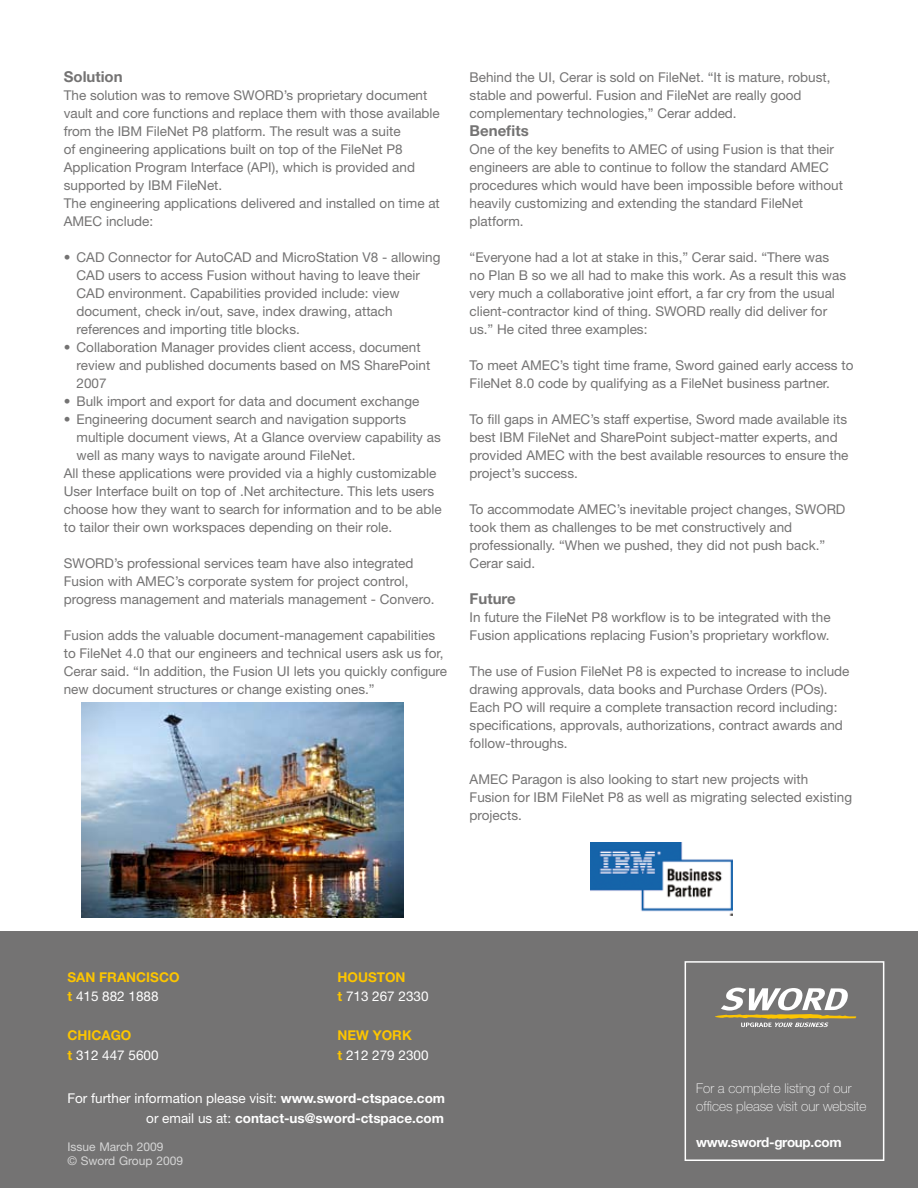
<style>
.page{position:relative;width:918px;height:1188px;background:#fff}
.page>*{position:absolute;margin:0;border:0;box-sizing:border-box;transform-origin:0 0}
.t1{font:700 15px "Helvetica Neue LT Std";color:#747373}
.t2{font:13.5px/18px "Helvetica Neue LT Std";color:#747373}
.t3{font:700 13.5px/19.5px "Helvetica Neue LT Std";color:#fff;text-align:right}
.t4{font:13.5px/19.5px "Helvetica Neue LT Std";color:#fff}
.t5{font:100 13.5px/18px "Helvetica Neue LT Std";color:#fff}
.t6{font:700 13.5px/19.5px "Helvetica Neue LT Std";color:#fdc500}
.t7{font:700 13.5px "Helvetica Neue LT Std";letter-spacing:-.025em;color:#fff}
.t8{font:12px/14.4px "Helvetica Neue LT Std";color:#d5d5d5}
.s1{font-weight:400;color:#fff}
.s2{font-weight:700;color:#fdc500}
.s3{font-weight:400}
</style>
<div class="page">
<div style="left:0;top:932px;width:918px;height:256px;background:#747373"></div>
<div style="left:685px;top:961px;width:199px;height:200px;background:#747373;border:2px solid #fff"></div>
<svg style="left:715px;top:988px;width:141px;height:39px"></svg>
<img style="left:81px;top:703px;width:323px;height:215px">
<img style="left:590px;top:842px;width:143px;height:73px">
<p class="t1" style="left:64px;top:67px;width:60px">Solution</p>
<p class="t2" style="left:64px;top:86px;width:378px">The solution was to remove SWORD’s proprietary document vault and core functions and replace them with those available from the IBM FileNet P8 platform. The result was a suite<br>of engineering applications built on top of the FileNet P8<br>Application Program Interface (API), which is provided and supported by IBM FileNet.<br>The engineering applications delivered and installed on time at AMEC include:</p>
<p class="t2" style="left:77px;top:248px;width:366px;text-indent:-13px">• CAD Connector for AutoCAD and MicroStation V8 - allowing CAD users to access Fusion without having to leave their CAD environment. Capabilities provided include: view document, check in/out, save, index drawing, attach references and importing title blocks.</p>
<p class="t2" style="left:77px;top:338px;width:355px;text-indent:-13px">• Collaboration Manager provides client access, document review and published documents based on MS SharePoint<br>2007</p>
<p class="t2" style="left:64px;top:392px;width:357px">• Bulk import and export for data and document exchange</p>
<p class="t2" style="left:64px;top:410px;width:344px">• Engineering document search and navigation supports</p>
<p class="t2" style="left:77px;top:428px;width:366px">multiple document views, At a Glance overview capability as</p>
<p class="t2" style="left:77px;top:446px;width:281px">well as many ways to navigate around FileNet.</p>
<p class="t2" style="left:64px;top:464px;width:374px">All these applications were provided via a highly customizable</p>
<p class="t2" style="left:64px;top:482px;width:372px">User Interface built on top of .Net architecture. This lets users</p>
<p class="t2" style="left:64px;top:500px;width:380px">choose how they want to search for information and to be able</p>
<p class="t2" style="left:64px;top:518px;width:330px">to tailor their own workspaces depending on their role.</p>
<p class="t2" style="left:64px;top:554px;width:372px">SWORD’s professional services team have also integrated<br>Fusion with AMEC’s corporate system for project control, progress management and materials management - Convero.</p>
<p class="t2" style="left:64px;top:626px;width:385px">Fusion adds the valuable document-management capabilities to FileNet 4.0 that our engineers and technical users ask us for, Cerar said. “In addition, the Fusion UI lets you quickly configure new document structures or change existing ones.”</p>
<p class="t2" style="left:470px;top:68px;width:362px">Behind the UI, Cerar is sold on FileNet. “It is mature, robust, stable and powerful. Fusion and FileNet are really good complementary technologies,” Cerar added.</p>
<p class="t1" style="left:470px;top:121px;width:61px">Benefits</p>
<p class="t2" style="left:470px;top:140px;width:375px">One of the key benefits to AMEC of using Fusion is that their engineers are able to continue to follow the standard AMEC procedures which would have been impossible before without heavily customizing and extending the standard FileNet platform.</p>
<p class="t2" style="left:470px;top:248px;width:378px">“Everyone had a lot at stake in this,” Cerar said. “There was no Plan B so we all had to make this work. As a result this was very much a collaborative joint effort, a far cry from the usual client-contractor kind of thing. SWORD really did deliver for us.” He cited three examples:</p>
<p class="t2" style="left:470px;top:356px;width:385px">To meet AMEC’s tight time frame, Sword gained early access to<br>FileNet 8.0 code by qualifying as a FileNet business partner.</p>
<p class="t2" style="left:470px;top:410px;width:380px">To fill gaps in AMEC’s staff expertise, Sword made available its best IBM FileNet and SharePoint subject-matter experts, and provided AMEC with the best available resources to ensure the project’s success.</p>
<p class="t2" style="left:470px;top:500px;width:377px">To accommodate AMEC’s inevitable project changes, SWORD took them as challenges to be met constructively and professionally. “When we pushed, they did not push back.” Cerar said.</p>
<p class="t1" style="left:470px;top:589px;width:48px">Future</p>
<p class="t2" style="left:470px;top:608px;width:363px">In future the FileNet P8 workflow is to be integrated with the<br>Fusion applications replacing Fusion’s proprietary workflow.</p>
<p class="t2" style="left:470px;top:662px;width:381px">The use of Fusion FileNet P8 is expected to increase to include drawing approvals, data books and Purchase Orders (POs).<br>Each PO will require a complete transaction record including: specifications, approvals, authorizations, contract awards and follow-throughs.</p>
<p class="t2" style="left:470px;top:770px;width:384px">AMEC Paragon is also looking to start new projects with<br>Fusion for IBM FileNet P8 as well as migrating selected existing projects.</p>
<p class="t6" style="left:68px;top:967px;width:114px">SAN FRANCISCO t <span class="s1">415 882 1888</span></p>
<p class="t4" style="left:68px;top:1025px;width:93px"><span class="s2">CHICAGO<br>t</span> 312 447 5600</p>
<p class="t4" style="left:338px;top:967px;width:93px"><span class="s2">HOUSTON<br>t</span> 713 267 2330</p>
<p class="t4" style="left:338px;top:1025px;width:93px"><span class="s2">NEW YORK<br>t</span> 212 279 2300</p>
<p class="t3" style="left:68px;top:1088px;width:379px"><span class="s3">For further information please visit:</span> www.sword-ctspace.com <span class="s3">or email us at:</span> contact-us@sword-ctspace.com</p>
<p class="t8" style="left:68px;top:1139px;width:117px">Issue March 2009<br>© Sword Group 2009</p>
<p class="t5" style="left:696px;top:1080px;width:172px">For a complete listing of our offices please visit our website</p>
<p class="t7" style="left:696px;top:1134px;width:147px">www.sword-group.com</p>
</div>
